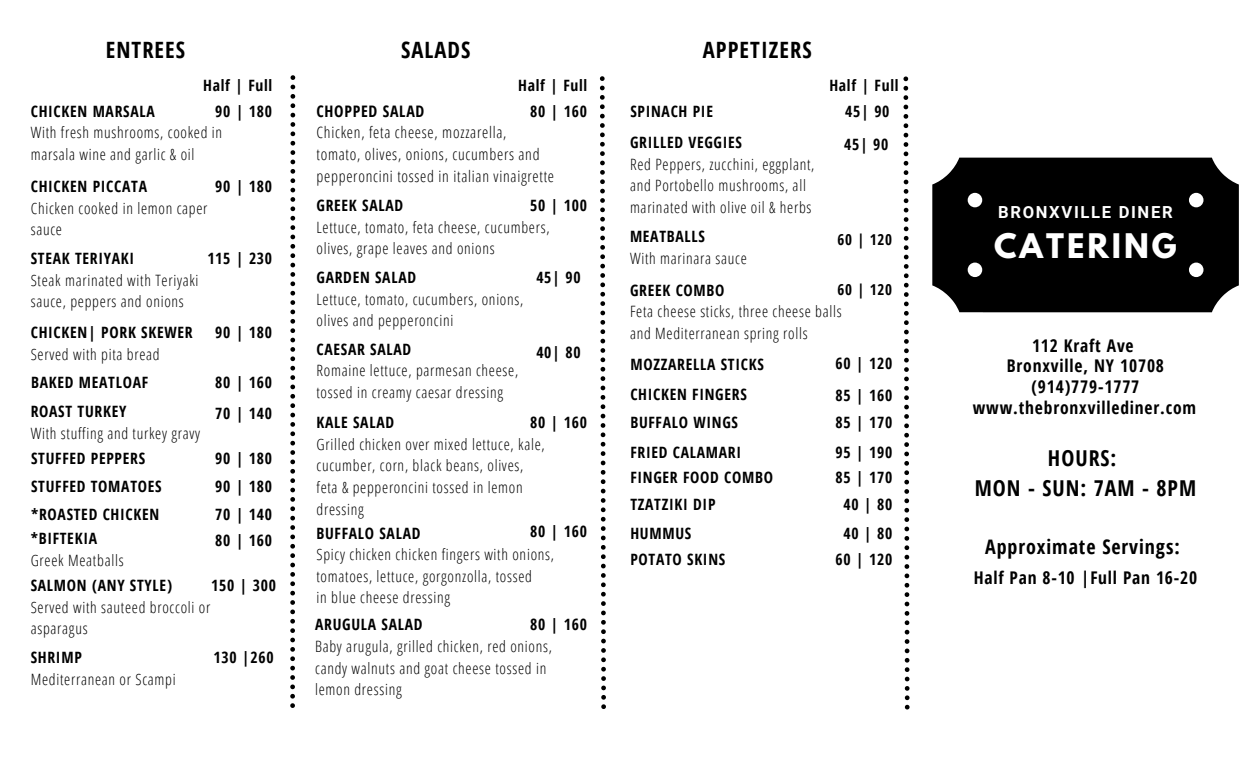
<style>
.page{position:relative;width:1260px;height:765px;background:#fff}
.page>*{position:absolute;margin:0;border:0;box-sizing:border-box;transform-origin:0 0}
.t1{font:700 30px "League Spartan";letter-spacing:.1em;color:#fff}
.t2{font:700 22.5px "Open Sans Condensed";letter-spacing:.045em;color:#000}
.t3{font:700 21.88px "Open Sans Condensed";letter-spacing:.045em;color:#000}
.t4{font:700 20px "Open Sans Condensed";letter-spacing:.045em;color:#000}
.t5{font:700 17.5px/20.6px "Open Sans Condensed";letter-spacing:.05em;color:#000;text-align:center}
.t6{font:700 16.62px "Roboto";letter-spacing:.1em;color:#fff}
.t7{font:300 15.88px "Open Sans Condensed";letter-spacing:.045em;color:#000}
.t8{font:700 15.88px "Open Sans Condensed";letter-spacing:.045em;color:#000}
.t9{font:300 15.62px/21.5px "Open Sans Condensed";letter-spacing:.045em;color:#000}
.t10{font:700 15.62px "Open Sans Condensed";letter-spacing:.045em;color:#000}
.t11{font:700 15px "Open Sans Condensed";letter-spacing:.045em;color:#000}
</style>
<div class="page">
<svg style="left:290px;top:75px;width:5px;height:633px"></svg>
<svg style="left:600px;top:76px;width:6px;height:633px"></svg>
<svg style="left:903px;top:76px;width:7px;height:634px"></svg>
<div style="left:932px;top:158px;width:307px;height:154px;background:#000"></div>
<p class="t2" style="left:106px;top:34px;width:81px">ENTREES</p>
<p class="t10" style="left:203px;top:74px;width:71px">Half | Full</p>
<p class="t10" style="left:215px;top:100px;width:58px">90 | 180</p>
<p class="t10" style="left:31px;top:100px;width:126px">CHICKEN MARSALA</p>
<p class="t9" style="left:31px;top:122px;width:193px">With fresh mushrooms, cooked in marsala wine and garlic &amp; oil</p>
<p class="t10" style="left:31px;top:175px;width:118px">CHICKEN PICCATA</p>
<p class="t9" style="left:31px;top:197px;width:178px">Chicken cooked in lemon caper sauce</p>
<p class="t10" style="left:31px;top:248px;width:105px">STEAK TERIYAKI</p>
<p class="t9" style="left:31px;top:269px;width:169px">Steak marinated with Teriyaki</p>
<p class="t9" style="left:31px;top:291px;width:155px">sauce, peppers and onions</p>
<p class="t10" style="left:31px;top:321px;width:163px">CHICKEN| PORK SKEWER</p>
<p class="t9" style="left:31px;top:343px;width:131px">Served with pita bread</p>
<p class="t10" style="left:31px;top:372px;width:119px">BAKED MEATLOAF</p>
<p class="t10" style="left:31px;top:401px;width:97px">ROAST TURKEY</p>
<p class="t9" style="left:31px;top:422px;width:171px">With stuffing and turkey gravy</p>
<p class="t10" style="left:215px;top:175px;width:58px">90 | 180</p>
<p class="t10" style="left:207px;top:248px;width:66px">115 | 230</p>
<p class="t10" style="left:215px;top:321px;width:58px">90 | 180</p>
<p class="t10" style="left:215px;top:372px;width:58px">80 | 160</p>
<p class="t10" style="left:215px;top:402px;width:58px">70 | 140</p>
<p class="t10" style="left:215px;top:447px;width:58px">90 | 180</p>
<p class="t10" style="left:31px;top:447px;width:116px">STUFFED PEPPERS</p>
<p class="t10" style="left:31px;top:475px;width:132px">STUFFED TOMATOES</p>
<p class="t10" style="left:215px;top:475px;width:58px">90 | 180</p>
<p class="t10" style="left:215px;top:503px;width:58px">70 | 140</p>
<p class="t10" style="left:215px;top:529px;width:58px">80 | 160</p>
<p class="t10" style="left:211px;top:575px;width:66px">150 | 300</p>
<p class="t10" style="left:31px;top:503px;width:130px">*ROASTED CHICKEN</p>
<p class="t10" style="left:31px;top:528px;width:68px">*BIFTEKIA</p>
<p class="t9" style="left:31px;top:549px;width:94px">Greek Meatballs</p>
<p class="t10" style="left:31px;top:575px;width:143px">SALMON (ANY STYLE)</p>
<p class="t9" style="left:31px;top:596px;width:181px">Served with sauteed broccoli or</p>
<p class="t9" style="left:31px;top:618px;width:58px">asparagus</p>
<p class="t10" style="left:31px;top:647px;width:53px">SHRIMP</p>
<p class="t9" style="left:31px;top:668px;width:146px">Mediterranean or Scampi</p>
<p class="t10" style="left:214px;top:647px;width:62px">130 |260</p>
<p class="t2" style="left:401px;top:34px;width:71px">SALADS</p>
<p class="t10" style="left:518px;top:74px;width:71px">Half | Full</p>
<p class="t10" style="left:530px;top:100px;width:58px">80 | 160</p>
<p class="t8" style="left:317px;top:100px;width:109px">CHOPPED SALAD</p>
<p class="t7" style="left:317px;top:121px;width:192px">Chicken, feta cheese, mozzarella,</p>
<p class="t7" style="left:317px;top:143px;width:225px">tomato, olives, onions, cucumbers and</p>
<p class="t7" style="left:317px;top:165px;width:239px">pepperoncini tossed in italian vinaigrette</p>
<p class="t10" style="left:317px;top:194px;width:88px">GREEK SALAD</p>
<p class="t9" style="left:317px;top:216px;width:235px">Lettuce, tomato, feta cheese, cucumbers,</p>
<p class="t9" style="left:317px;top:237px;width:180px">olives, grape leaves and onions</p>
<p class="t10" style="left:317px;top:266px;width:101px">GARDEN SALAD</p>
<p class="t9" style="left:317px;top:288px;width:208px">Lettuce, tomato, cucumbers, onions,</p>
<p class="t9" style="left:317px;top:309px;width:138px">olives and pepperoncini</p>
<p class="t10" style="left:317px;top:338px;width:96px">CAESAR SALAD</p>
<p class="t9" style="left:317px;top:360px;width:203px">Romaine lettuce, parmesan cheese,</p>
<p class="t9" style="left:317px;top:381px;width:188px">tossed in creamy caesar dressing</p>
<p class="t10" style="left:317px;top:412px;width:79px">KALE SALAD</p>
<p class="t9" style="left:317px;top:433px;width:230px">Grilled chicken over mixed lettuce, kale,</p>
<p class="t9" style="left:317px;top:455px;width:208px">cucumber, corn, black beans, olives,</p>
<p class="t9" style="left:317px;top:476px;width:208px">feta &amp; pepperoncini tossed in lemon</p>
<p class="t9" style="left:317px;top:498px;width:49px">dressing</p>
<p class="t10" style="left:317px;top:522px;width:105px">BUFFALO SALAD</p>
<p class="t9" style="left:317px;top:543px;width:239px">Spicy chicken chicken fingers with onions,</p>
<p class="t9" style="left:317px;top:565px;width:217px">tomatoes, lettuce, gorgonzolla, tossed</p>
<p class="t9" style="left:317px;top:586px;width:135px">in blue cheese dressing</p>
<p class="t10" style="left:315px;top:614px;width:109px">ARUGULA SALAD</p>
<p class="t9" style="left:315px;top:635px;width:238px">Baby arugula, grilled chicken, red onions,</p>
<p class="t9" style="left:315px;top:657px;width:233px">candy walnuts and goat cheese tossed in</p>
<p class="t9" style="left:315px;top:678px;width:88px">lemon dressing</p>
<p class="t10" style="left:530px;top:194px;width:58px">50 | 100</p>
<p class="t10" style="left:536px;top:266px;width:46px">45| 90</p>
<p class="t10" style="left:536px;top:342px;width:46px">40| 80</p>
<p class="t10" style="left:530px;top:412px;width:58px">80 | 160</p>
<p class="t10" style="left:530px;top:520px;width:58px">80 | 160</p>
<p class="t10" style="left:530px;top:614px;width:58px">80 | 160</p>
<p class="t2" style="left:703px;top:34px;width:111px">APPETIZERS</p>
<p class="t10" style="left:829px;top:74px;width:71px">Half | Full</p>
<p class="t10" style="left:845px;top:100px;width:46px">45| 90</p>
<p class="t10" style="left:844px;top:134px;width:46px">45| 90</p>
<p class="t10" style="left:630px;top:100px;width:84px">SPINACH PIE</p>
<p class="t10" style="left:630px;top:131px;width:114px">GRILLED VEGGIES</p>
<p class="t9" style="left:630px;top:153px;width:186px">Red Peppers, zucchini, eggplant,</p>
<p class="t9" style="left:630px;top:174px;width:183px">and Portobello mushrooms, all marinated with olive oil &amp; herbs</p>
<p class="t10" style="left:630px;top:226px;width:76px">MEATBALLS</p>
<p class="t9" style="left:630px;top:247px;width:118px">With marinara sauce</p>
<p class="t10" style="left:630px;top:279px;width:96px">GREEK COMBO</p>
<p class="t9" style="left:630px;top:301px;width:213px">Feta cheese sticks, three cheese balls</p>
<p class="t9" style="left:630px;top:322px;width:179px">and Mediterranean spring rolls</p>
<p class="t11" style="left:838px;top:229px;width:56px">60 | 120</p>
<p class="t11" style="left:838px;top:279px;width:56px">60 | 120</p>
<p class="t10" style="left:630px;top:353px;width:135px">MOZZARELLA STICKS</p>
<p class="t10" style="left:630px;top:383px;width:118px">CHICKEN FINGERS</p>
<p class="t10" style="left:630px;top:412px;width:109px">BUFFALO WINGS</p>
<p class="t10" style="left:630px;top:441px;width:112px">FRIED CALAMARI</p>
<p class="t10" style="left:630px;top:466px;width:144px">FINGER FOOD COMBO</p>
<p class="t10" style="left:630px;top:494px;width:87px">TZATZIKI DIP</p>
<p class="t10" style="left:630px;top:522px;width:62px">HUMMUS</p>
<p class="t10" style="left:630px;top:548px;width:96px">POTATO SKINS</p>
<p class="t10" style="left:836px;top:353px;width:58px">60 | 120</p>
<p class="t10" style="left:836px;top:384px;width:58px">85 | 160</p>
<p class="t10" style="left:836px;top:412px;width:58px">85 | 170</p>
<p class="t10" style="left:836px;top:441px;width:58px">95 | 190</p>
<p class="t10" style="left:836px;top:466px;width:58px">85 | 170</p>
<p class="t10" style="left:843px;top:494px;width:50px">40 | 80</p>
<p class="t10" style="left:843px;top:522px;width:50px">40 | 80</p>
<p class="t10" style="left:836px;top:548px;width:58px">60 | 120</p>
<p class="t6" style="left:998px;top:202px;width:176px">BRONXVILLE DINER</p>
<p class="t1" style="left:994px;top:231px;width:184px">CATERING</p>
<p class="t5" style="left:1032px;top:335px;width:103px">112 Kraft Ave</p>
<p class="t5" style="left:973px;top:355px;width:225px">Bronxville, NY 10708 (914)779-1777 www.thebronxvillediner.com</p>
<p class="t3" style="left:1048px;top:443px;width:70px">HOURS:</p>
<p class="t3" style="left:975px;top:473px;width:223px">MON - SUN: 7AM - 8PM</p>
<p class="t4" style="left:985px;top:533px;width:196px">Approximate Servings:</p>
<p class="t5" style="left:974px;top:567px;width:225px">Half Pan 8-10 |Full Pan 16-20</p>
</div>
